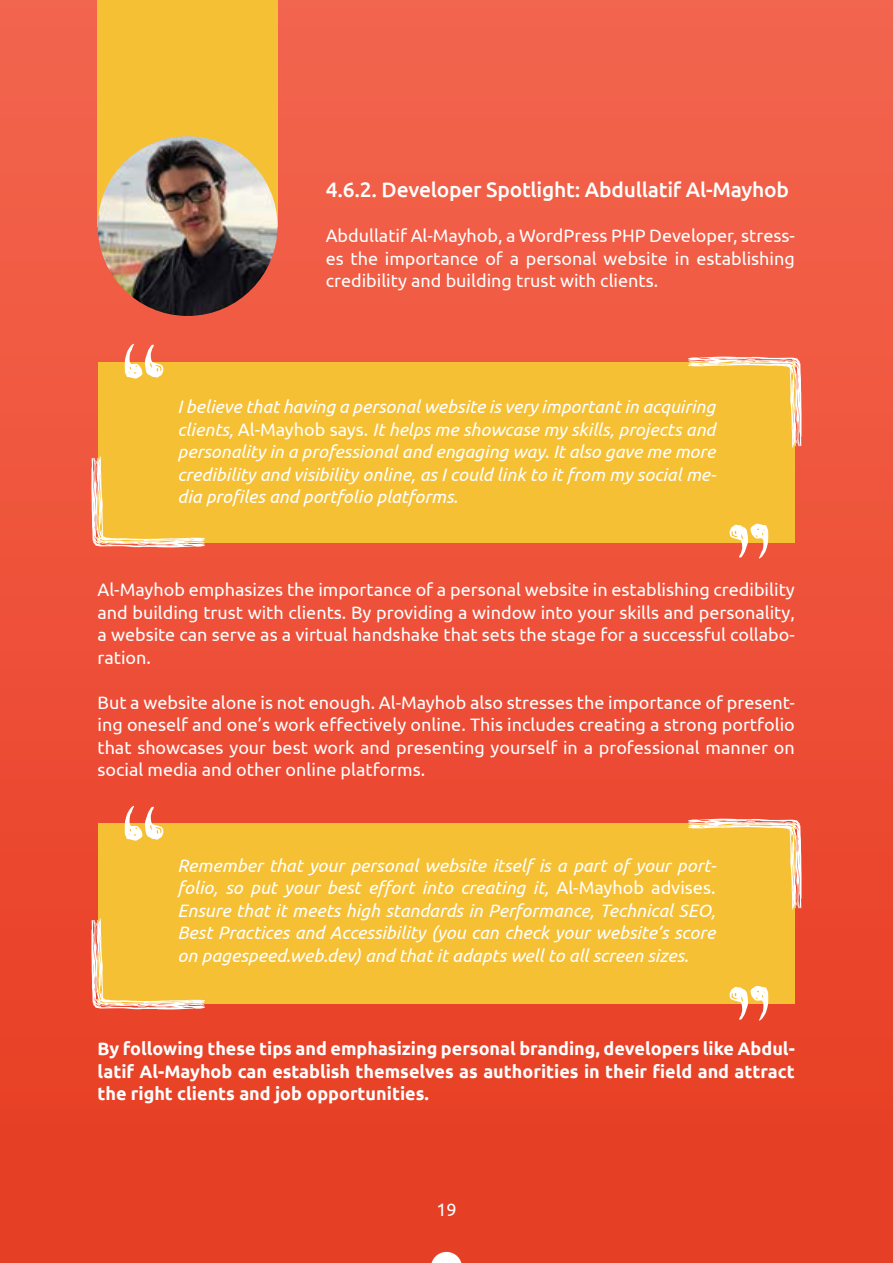
<style>
.page{position:relative;width:893px;height:1263px;background:#fff}
.page>*{position:absolute;margin:0;border:0;box-sizing:border-box;transform-origin:0 0}
.t1{font:500 21px "Ubuntu";letter-spacing:-.01em;color:#fff}
.t2{font:18px/22.5px "Ubuntu";color:#fff;text-align:justify}
.t3{font:italic 18px/22.5px "Ubuntu";color:#fff;text-align:justify}
.t4{font:700 18px/22.5px "Ubuntu";color:#fff;text-align:justify}
.s1{font-style:normal}
</style>
<div class="page">
<div style="left:0;top:0;width:893px;height:1263px;background:linear-gradient(to bottom,#f4654f,#e63b21)"></div>
<div style="left:98px;top:362px;width:697px;height:180px;background:#f6c035"></div>
<div style="left:98px;top:823px;width:697px;height:180px;background:#f6c035"></div>
<svg style="left:431px;top:1252px;width:31px;height:11px"></svg>
<div style="left:97px;top:0;width:181px;height:226px;background:#f6c035"></div>
<img style="left:98px;top:136px;width:179px;height:180px;border-radius:89px">
<svg style="left:125px;top:344px;width:39px;height:35px"></svg>
<svg style="left:125px;top:806px;width:39px;height:35px"></svg>
<svg style="left:729px;top:524px;width:39px;height:34px"></svg>
<svg style="left:729px;top:986px;width:39px;height:35px"></svg>
<svg style="left:91px;top:456px;width:114px;height:91px"></svg>
<svg style="left:91px;top:918px;width:114px;height:91px"></svg>
<svg style="left:688px;top:357px;width:114px;height:91px"></svg>
<svg style="left:688px;top:819px;width:114px;height:91px"></svg>
<p class="t1" style="left:326px;top:176px;width:465px">4.6.2. Developer Spotlight: Abdullatif Al-Mayhob</p>
<p class="t2" style="left:326px;top:224px;width:471px">Abdullatif Al-Mayhob, a WordPress PHP Developer, stress&shy;es the importance of a personal website in establishing credibility and building trust with clients.</p>
<p class="t3" style="left:178px;top:395px;width:540px">I believe that having a personal website is very important in acquiring clients, <span class="s1">Al-Mayhob says.</span> It helps me showcase my skills, projects and personality in a professional and engaging way. It also gave me more credibility and visibility online, as I could link to it from my social me&shy;dia profiles and portfolio platforms.</p>
<p class="t2" style="left:97px;top:578px;width:699px">Al-Mayhob emphasizes the importance of a personal website in establishing credibility and building trust with clients. By providing a window into your skills and personality, a website can serve as a virtual handshake that sets the stage for a successful collabo&shy;ration.</p>
<p class="t2" style="left:97px;top:691px;width:699px">But a website alone is not enough. Al-Mayhob also stresses the importance of present&shy;ing oneself and one’s work effectively online. This includes creating a strong portfolio that showcases your best work and presenting yourself in a professional manner on social media and other online platforms.</p>
<p class="t3" style="left:178px;top:853px;width:540px">Remember that your personal website itself is a part of your port&shy;folio, so put your best effort into creating it, <span class="s1">Al-Mayhob advises.<br></span>Ensure that it meets high standards in Performance, Technical SEO, Best Practices and Accessibility (you can check your website’s score on pagespeed.web.dev) and that it adapts well to all screen sizes.</p>
<p class="t4" style="left:97px;top:1037px;width:699px">By following these tips and emphasizing personal branding, developers like Abdul&shy;latif Al-Mayhob can establish themselves as authorities in their field and attract the right clients and job opportunities.</p>
<p class="t2" style="left:436px;top:1198px;width:22px">19</p>
</div>
